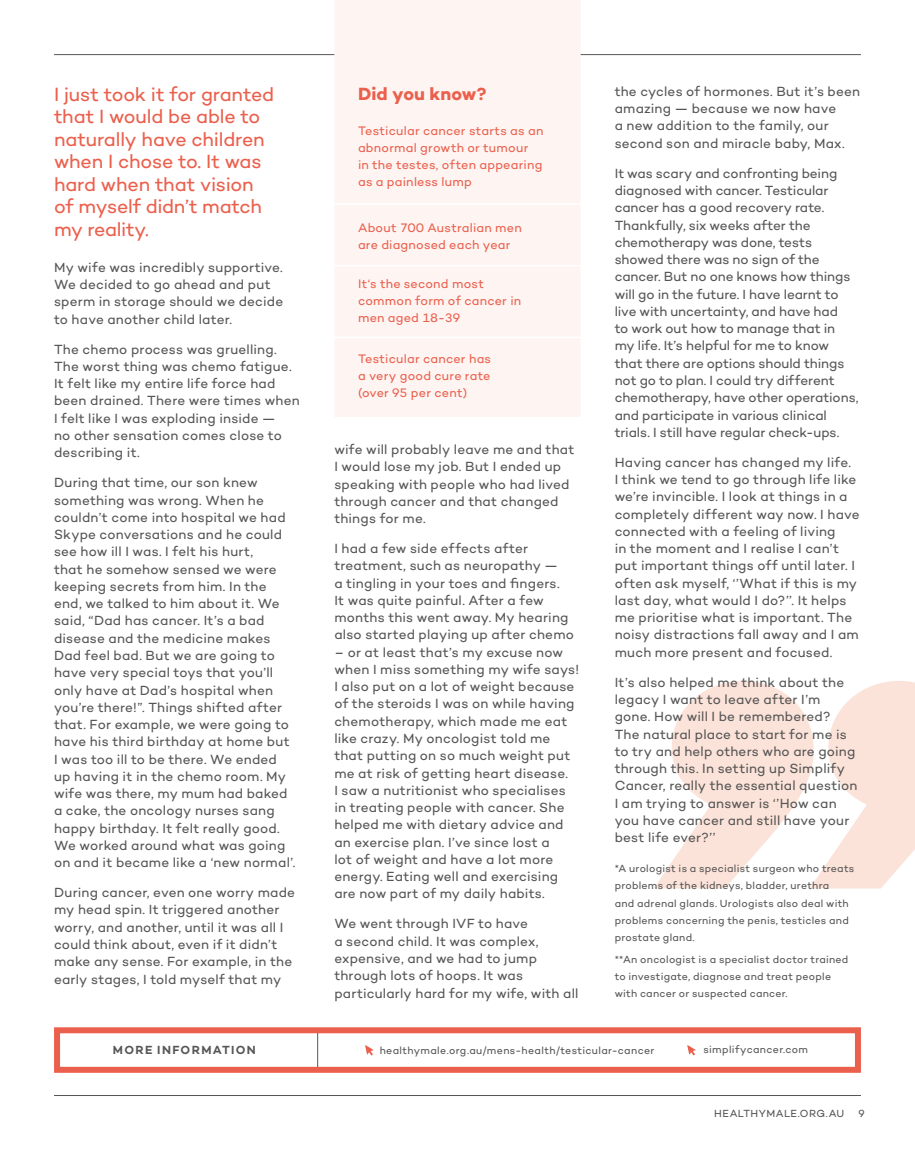
<style>
.page{position:relative;width:915px;height:1149px;background:#fff}
.page>*{position:absolute;margin:0;border:0;box-sizing:border-box;transform-origin:0 0}
.t1{font:19.5px/22.5px "Campton";letter-spacing:-.01em;color:#eb604d}
.t2{font:700 18px "Campton";color:#eb604d}
.t3{font:13.5px/17.2px "Campton";letter-spacing:.015em;color:#565655}
.t4{font:13.5px/17.2px "Campton";letter-spacing:-.005em;color:#565655}
.t5{font:12.6px/17.2px "Campton";letter-spacing:.02em;color:#eb604d}
.t6{font:600 12px "Campton";letter-spacing:.11em;color:#565655}
.t7{font:10.5px/17.2px "Campton";letter-spacing:.025em;color:#565655}
</style>
<div class="page">
<hr style="left:54px;top:54px;width:806px;height:1px;background:#565655">
<hr style="left:54px;top:1094px;width:806px;height:1px;background:#565655">
<svg style="left:654px;top:681px;width:260px;height:207px;fill:#fce3da"></svg>
<hr style="left:317px;top:1030px;width:1px;height:38px;background:#565655">
<div style="left:54px;top:1026px;width:806px;height:46px;border:6px solid #eb604d"></div>
<div style="left:334px;top:0;width:246px;height:417px;background:#fef5f3"></div>
<hr style="left:321px;top:203px;width:272px;height:2px;background:#fff">
<hr style="left:321px;top:265px;width:272px;height:1px;background:#fff">
<hr style="left:321px;top:336px;width:272px;height:2px;background:#fff">
<svg style="left:365px;top:1045px;width:8px;height:10px"></svg>
<svg style="left:687px;top:1045px;width:8px;height:10px"></svg>
<h1 class="t1" style="left:54px;top:82px;width:221px">I just took it for granted that I would be able to naturally have children when I chose to. It was hard when that vision of myself didn’t match my reality.</h1>
<p class="t3" style="left:54px;top:258px;width:230px">My wife was incredibly supportive.<br>We decided to go ahead and put sperm in storage should we decide to have another child later.</p>
<p class="t3" style="left:54px;top:340px;width:247px">The chemo process was gruelling.<br>The worst thing was chemo fatigue.<br>It felt like my entire life force had been drained. There were times when<br>I felt like I was exploding inside —<br>no other sensation comes close to describing it.</p>
<p class="t3" style="left:54px;top:473px;width:243px">During that time, our son knew something was wrong. When he couldn’t come into hospital we had<br>Skype conversations and he could see how ill I was. I felt his hurt,<br>that he somehow sensed we were keeping secrets from him. In the end, we talked to him about it. We said, “Dad has cancer. It’s a bad disease and the medicine makes<br>Dad feel bad. But we are going to have very special toys that you’ll only have at Dad’s hospital when you’re there!”. Things shifted after that. For example, we were going to have his third birthday at home but<br>I was too ill to be there. We ended up having it in the chemo room. My wife was there, my mum had baked a cake, the oncology nurses sang happy birthday. It felt really good.<br>We worked around what was going on and it became like a ‘new normal’.</p>
<p class="t3" style="left:54px;top:883px;width:242px">During cancer, even one worry made my head spin. It triggered another worry, and another, until it was all I could think about, even if it didn’t make any sense. For example, in the early stages, I told myself that my</p>
<p class="t6" style="left:113px;top:1041px;width:144px">MORE INFORMATION</p>
<h2 class="t2" style="left:358px;top:82px;width:130px">Did you know?</h2>
<p class="t5" style="left:358px;top:121px;width:187px">Testicular cancer starts as an abnormal growth or tumour<br>in the testes, often appearing as a painless lump</p>
<p class="t5" style="left:358px;top:218px;width:165px">About 700 Australian men are diagnosed each year</p>
<p class="t5" style="left:358px;top:274px;width:165px">It‘s the second most common form of cancer in men aged 18-39</p>
<p class="t5" style="left:358px;top:349px;width:135px;text-align:justify">Testicular cancer has a very good cure rate (over 95 per cent)</p>
<p class="t3" style="left:334px;top:440px;width:241px">wife will probably leave me and that<br>I would lose my job. But I ended up speaking with people who had lived through cancer and that changed things for me.</p>
<p class="t3" style="left:334px;top:539px;width:241px">I had a few side effects after treatment, such as neuropathy —<br>a tingling in your toes and fingers.<br>It was quite painful. After a few months this went away. My hearing also started playing up after chemo</p>
<p class="t3" style="left:334px;top:643px;width:246px">– or at least that’s my excuse now when I miss something my wife says!<br>I also put on a lot of weight because of the steroids I was on while having chemotherapy, which made me eat like crazy. My oncologist told me that putting on so much weight put me at risk of getting heart disease.<br>I saw a nutritionist who specialises in treating people with cancer. She helped me with dietary advice and an exercise plan. I’ve since lost a<br>lot of weight and have a lot more energy. Eating well and exercising are now part of my daily habits.</p>
<p class="t3" style="left:334px;top:914px;width:245px">We went through IVF to have<br>a second child. It was complex, expensive, and we had to jump through lots of hoops. It was particularly hard for my wife, with all</p>
<p class="t3" style="left:614px;top:82px;width:247px">the cycles of hormones. But it’s been amazing — because we now have<br>a new addition to the family, our second son and miracle baby, Max.</p>
<p class="t4" style="left:614px;top:164px;width:245px">It was scary and confronting being diagnosed with cancer. Testicular cancer has a good recovery rate.<br>Thankfully, six weeks after the chemotherapy was done, tests showed there was no sign of the cancer. But no one knows how things will go in the future. I have learnt to live with uncertainty, and have had<br>to work out how to manage that in my life. It’s helpful for me to know that there are options should things not go to plan. I could try different chemotherapy, have other operations, and participate in various clinical trials. I still have regular check-ups.</p>
<p class="t3" style="left:614px;top:453px;width:246px">Having cancer has changed my life.<br>I think we tend to go through life like we’re invincible. I look at things in a completely different way now. I have connected with a feeling of living<br>in the moment and I realise I can’t put important things off until later. I often ask myself, ‘’What if this is my last day, what would I do?’’. It helps me prioritise what is important. The noisy distractions fall away and I am much more present and focused.</p>
<p class="t3" style="left:614px;top:673px;width:244px">It’s also helped me think about the legacy I want to leave after I’m gone. How will I be remembered?<br>The natural place to start for me is to try and help others who are going through this. In setting up Simplify<br>Cancer, really the essential question<br>I am trying to answer is ‘’How can you have cancer and still have your best life ever?’’</p>
<p class="t7" style="left:614px;top:859px;width:241px">*A urologist is a specialist surgeon who treats problems of the kidneys, bladder, urethra<br>and adrenal glands. Urologists also deal with problems concerning the penis, testicles and prostate gland.</p>
<p class="t7" style="left:614px;top:949px;width:235px">**An oncologist is a specialist doctor trained to investigate, diagnose and treat people with cancer or suspected cancer.</p>
<p class="t7" style="left:379px;top:1041px;width:276px">healthymale.org.au/mens-health/testicular-cancer</p>
<p class="t7" style="left:703px;top:1040px;width:106px">simplifycancer.com</p>
<p class="t7" style="left:714px;top:1103px;width:132px">HEALTHYMALE.ORG.AU</p>
<p class="t7" style="left:858px;top:1103px;width:8px">9</p>
</div>
